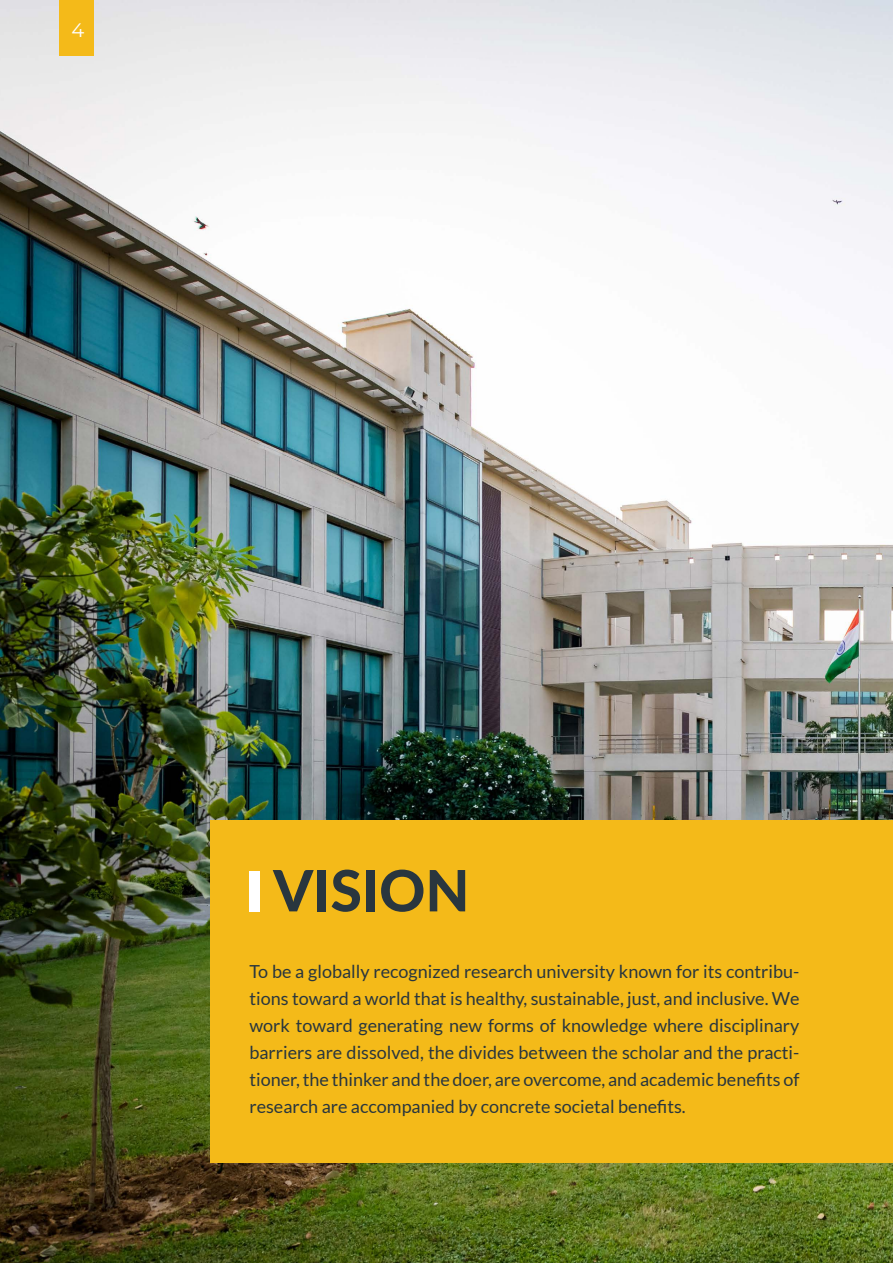
<style>
.page{position:relative;width:893px;height:1263px;background:#fff}
.page>*{position:absolute;margin:0;border:0;box-sizing:border-box;transform-origin:0 0}
.t1{font:800 57px "Lato";color:#29363e}
.t2{font:19.5px "Montserrat";color:#fff}
.t3{font:18px/27px "Lato";color:#29363e;text-align:justify}
</style>
<div class="page">
<img style="left:0;top:0;width:893px;height:1263px">
<div style="left:210px;top:821px;width:683px;height:342px;background:#f4ba19"></div>
<div style="left:249px;top:871px;width:11px;height:40px;background:#fff"></div>
<div style="left:60px;top:0;width:34px;height:55px;background:#f4ba19"></div>
<p class="t2" style="left:72px;top:17px;width:14px">4</p>
<h1 class="t1" style="left:273px;top:848px;width:198px">VISION</h1>
<p class="t3" style="left:249px;top:957px;width:551px">To be a globally recognized research university known for its contribu&shy;tions toward a world that is healthy, sustainable, just, and inclusive. We work toward generating new forms of knowledge where disciplinary barriers are dissolved, the divides between the scholar and the practi&shy;tioner, the thinker and the doer, are overcome, and academic benefits of research are accompanied by concrete societal benefits.</p>
</div>
